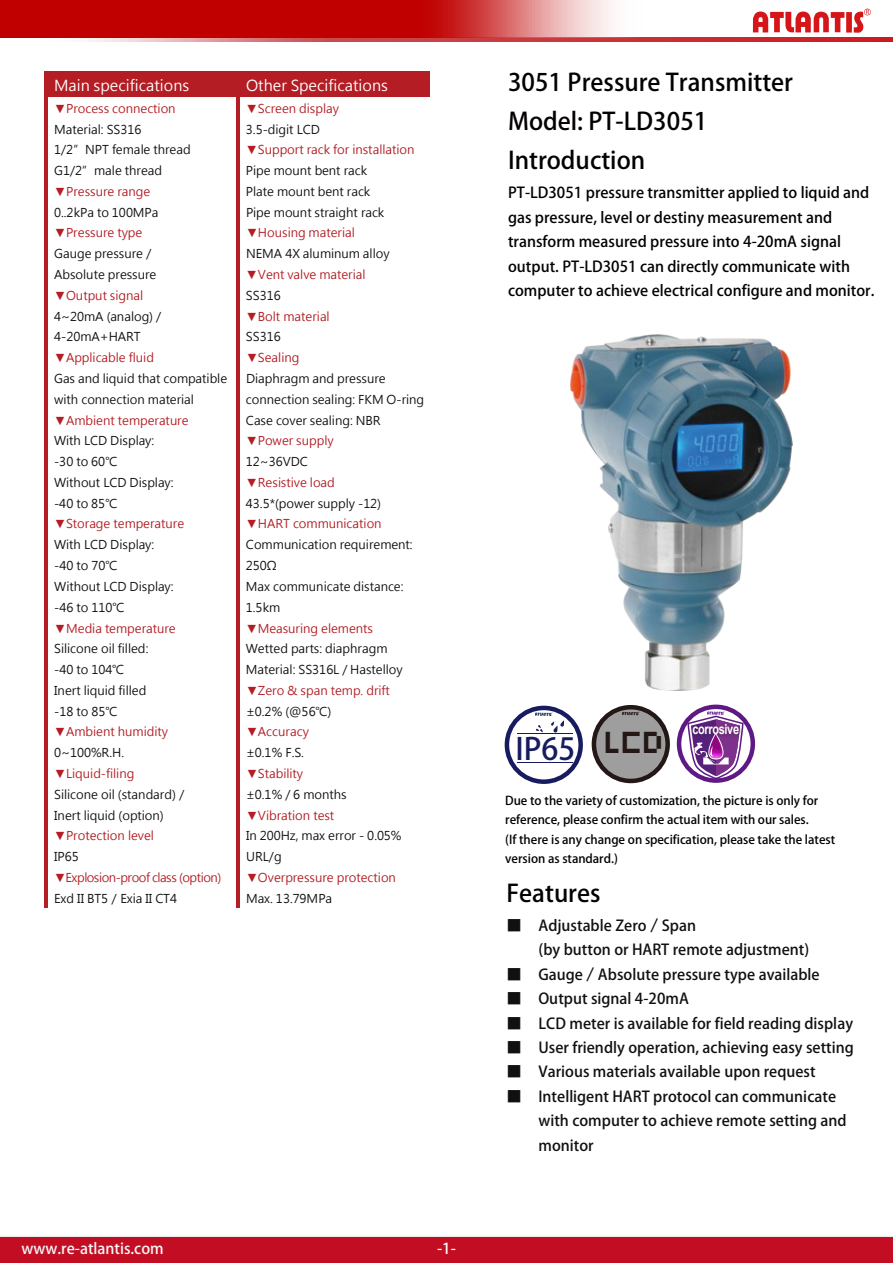
<style>
.page{position:relative;width:893px;height:1263px;background:#fff}
.page>*{position:absolute;margin:0;border:0;box-sizing:border-box;transform-origin:0 0}
.t1{font:700 30.15px "Adobe Fan Heiti Std";color:#171c61}
.t2{font:700 24px/39px "Adobe Fan Heiti Std";color:#040000}
.t3{font:700 15px/24.5px "Adobe Fan Heiti Std";color:#101010}
.t4{font:700 15px/24.5px "Adobe Fan Heiti Std";color:#040000}
.t5{font:15px "Microsoft Jheng Hei";color:#fff}
.t6{font:700 15px "Adobe Fan Heiti Std";color:#f7f7f7}
.t7{font:700 15px "Adobe Fan Heiti Std";color:#fff}
.t8{font:700 13.8px "Arial";letter-spacing:-.03em;color:#fff;scale:.79 1}
.t9{font:12.15px/20.9px "Microsoft Jheng Hei";letter-spacing:-.005em;color:#101010}
.t10{font:12.15px "Microsoft Jheng Hei";letter-spacing:-.005em;color:#b31d23}
.t11{font:700 12.15px/19.5px "Adobe Fan Heiti Std";color:#040000}
.t12{font:12.15px "Microsoft Jheng Hei";letter-spacing:-.04em;color:#b31d23}
</style>
<div class="page">
<div style="left:0;top:1237px;width:893px;height:26px;background:#c30d23"></div>
<svg style="left:753px;top:9px;width:118px;height:24px"></svg>
<div style="left:505px;top:706px;width:78px;height:78px;border:4px solid #171c61;border-radius:50%"></div>
<svg style="left:535px;top:712px;width:30px;height:21px"></svg>
<hr style="left:517px;top:733px;width:55px;height:1px;background:#171c61">
<hr style="left:517px;top:762px;width:55px;height:1px;background:#171c61">
<div style="left:594px;top:707px;width:74px;height:74px;background:#9e9e9f;border-radius:50%"></div>
<div style="left:592px;top:705px;width:78px;height:78px;border:4px solid #231815;border-radius:50%"></div>
<svg style="left:622px;top:712px;width:18px;height:3px"></svg>
<div style="left:677px;top:705px;width:78px;height:78px;border:4px solid #5f1985;border-radius:50%"></div>
<img style="left:744px;top:716px;width:2px;height:11px">
<svg style="left:687px;top:711px;width:57px;height:69px"></svg>
<img style="left:570px;top:334px;width:223px;height:357px">
<div style="left:48px;top:71px;width:188px;height:26px;background:#b31d23"></div>
<div style="left:240px;top:71px;width:190px;height:26px;background:#b31d23"></div>
<hr style="left:44px;top:71px;width:4px;height:26px;background:#b31d23">
<hr style="left:236px;top:71px;width:4px;height:26px;background:#b31d23">
<hr style="left:44px;top:97px;width:4px;height:811px;background:#b31d23">
<hr style="left:236px;top:97px;width:4px;height:811px;background:#b31d23">
<svg style="left:86px;top:38px;width:807px;height:3px;background:#d05457"></svg>
<svg style="left:0;top:0;width:662px;height:38px;background:#cc3434"></svg>
<h2 class="t2" style="left:508px;top:64px;width:286px">3051 Pressure Transmitter<br>Model: PT-LD3051<br>Introduction</h2>
<p class="t4" style="left:508px;top:181px;width:368px">PT-LD3051 pressure transmitter applied to liquid and gas pressure, level or destiny measurement and transform measured pressure into 4-20mA signal output. PT-LD3051 can directly communicate with computer to achieve electrical configure and monitor.</p>
<p class="t5" style="left:54px;top:76px;width:137px">Main specifications</p>
<p class="t5" style="left:246px;top:76px;width:143px">Other Specifications</p>
<p class="t10" style="left:54px;top:101px;width:123px">▼Process connection</p>
<p class="t9" style="left:54px;top:119px;width:138px">Material: SS316<br>1/2”NPT female thread<br>G1/2”male thread</p>
<p class="t10" style="left:54px;top:184px;width:97px">▼Pressure range</p>
<p class="t9" style="left:54px;top:202px;width:106px">0..2kPa to 100MPa</p>
<p class="t10" style="left:54px;top:225px;width:89px">▼Pressure type</p>
<p class="t9" style="left:54px;top:243px;width:104px">Gauge pressure／<br>Absolute pressure</p>
<p class="t10" style="left:54px;top:288px;width:91px">▼Output signal</p>
<p class="t9" style="left:54px;top:306px;width:109px">4~20mA (analog) /<br>4-20mA+HART</p>
<p class="t10" style="left:54px;top:350px;width:101px">▼Applicable fluid</p>
<p class="t9" style="left:54px;top:368px;width:175px">Gas and liquid that compatible with connection material</p>
<p class="t10" style="left:54px;top:412px;width:136px">▼Ambient temperature</p>
<p class="t9" style="left:54px;top:430px;width:121px">With LCD Display: -30 to 60℃<br>Without LCD Display: -40 to 85℃</p>
<p class="t10" style="left:54px;top:516px;width:132px">▼Storage temperature</p>
<p class="t9" style="left:54px;top:534px;width:121px">With LCD Display: -40 to 70℃<br>Without LCD Display: -46 to 110℃</p>
<p class="t10" style="left:54px;top:620px;width:123px">▼Media temperature</p>
<p class="t9" style="left:54px;top:638px;width:96px">Silicone oil filled: -40 to 104℃<br>Inert liquid filled -18 to 85℃</p>
<p class="t10" style="left:54px;top:724px;width:115px">▼Ambient humidity</p>
<p class="t9" style="left:54px;top:742px;width:71px">0~100%R.H.</p>
<p class="t10" style="left:54px;top:766px;width:82px">▼Liquid-filing</p>
<p class="t9" style="left:54px;top:784px;width:135px">Silicone oil (standard)／<br>Inert liquid (option)</p>
<p class="t10" style="left:54px;top:828px;width:101px">▼Protection level</p>
<p class="t9" style="left:54px;top:846px;width:26px">IP65</p>
<p class="t12" style="left:54px;top:870px;width:169px">▼Explosion-proof class (option)</p>
<p class="t9" style="left:54px;top:888px;width:124px">Exd II BT5／Exia II CT4</p>
<p class="t10" style="left:246px;top:101px;width:95px">▼Screen display</p>
<p class="t9" style="left:246px;top:119px;width:76px">3.5-digit LCD</p>
<p class="t10" style="left:246px;top:142px;width:170px">▼Support rack for installation</p>
<p class="t9" style="left:246px;top:160px;width:140px">Pipe mount bent rack<br>Plate mount bent rack<br>Pipe mount straight rack</p>
<p class="t10" style="left:246px;top:225px;width:110px">▼Housing material</p>
<p class="t9" style="left:246px;top:243px;width:145px">NEMA 4X aluminum alloy</p>
<p class="t10" style="left:246px;top:267px;width:121px">▼Vent valve material</p>
<p class="t9" style="left:246px;top:285px;width:36px">SS316</p>
<p class="t10" style="left:246px;top:308px;width:85px">▼Bolt material</p>
<p class="t9" style="left:246px;top:327px;width:36px">SS316</p>
<p class="t10" style="left:246px;top:350px;width:55px">▼Sealing</p>
<p class="t9" style="left:246px;top:368px;width:180px">Diaphragm and pressure connection sealing: FKM O-ring<br>Case cover sealing: NBR</p>
<p class="t10" style="left:246px;top:433px;width:89px">▼Power supply</p>
<p class="t9" style="left:246px;top:451px;width:64px">12~36VDC</p>
<p class="t10" style="left:246px;top:475px;width:91px">▼Resistive load</p>
<p class="t9" style="left:246px;top:493px;width:137px">43.5*(power supply -12)</p>
<p class="t10" style="left:246px;top:516px;width:137px">▼HART communication</p>
<p class="t9" style="left:246px;top:534px;width:168px">Communication requirement:<br>250Ω<br>Max communicate distance:<br>1.5km</p>
<p class="t10" style="left:246px;top:620px;width:129px">▼Measuring elements</p>
<p class="t9" style="left:246px;top:638px;width:158px">Wetted parts: diaphragm<br>Material: SS316L / Hastelloy</p>
<p class="t10" style="left:246px;top:683px;width:145px">▼Zero &amp; span temp. drift</p>
<p class="t9" style="left:246px;top:701px;width:87px">±0.2% (@56℃)</p>
<p class="t10" style="left:246px;top:724px;width:64px">▼Accuracy</p>
<p class="t9" style="left:246px;top:742px;width:60px">±0.1% F.S.</p>
<p class="t10" style="left:246px;top:766px;width:59px">▼Stability</p>
<p class="t9" style="left:246px;top:784px;width:102px">±0.1% / 6 months</p>
<p class="t10" style="left:246px;top:807px;width:90px">▼Vibration test</p>
<p class="t9" style="left:246px;top:826px;width:157px">In 200Hz, max error - 0.05%<br>URL/g</p>
<p class="t10" style="left:246px;top:870px;width:151px">▼Overpressure protection</p>
<p class="t9" style="left:246px;top:888px;width:87px">Max. 13.79MPa</p>
<h2 class="t2" style="left:507px;top:874px;width:95px">Features</h2>
<p class="t3" style="left:538px;top:913px;width:272px;text-indent:-32px">■ Adjustable Zero／Span<br>(by button or HART remote adjustment)</p>
<p class="t3" style="left:507px;top:962px;width:314px">■ Gauge／Absolute pressure type available</p>
<p class="t3" style="left:507px;top:987px;width:184px">■ Output signal 4-20mA</p>
<p class="t3" style="left:507px;top:1011px;width:348px">■ LCD meter is available for field reading display</p>
<p class="t3" style="left:507px;top:1035px;width:349px">■ User friendly operation, achieving easy setting</p>
<p class="t3" style="left:507px;top:1060px;width:310px">■ Various materials available upon request</p>
<p class="t3" style="left:538px;top:1084px;width:310px;text-indent:-32px">■ Intelligent HART protocol can communicate with computer to achieve remote setting and monitor</p>
<p class="t8" style="left:692px;top:720px;width:61px">corrosive</p>
<h1 class="t1" style="left:515px;top:730px;width:151px">IP65 <sup>LCD</sup></h1>
<p class="t11" style="left:505px;top:791px;width:331px">Due to the variety of customization, the picture is only for reference, please confirm the actual item with our sales.<br>(If there is any change on specification, please take the latest version as standard.)</p>
<p class="t6" style="left:22px;top:1239px;width:144px">www.re-atlantis.com</p>
<p class="t7" style="left:437px;top:1239px;width:20px">-1-</p>
</div>
